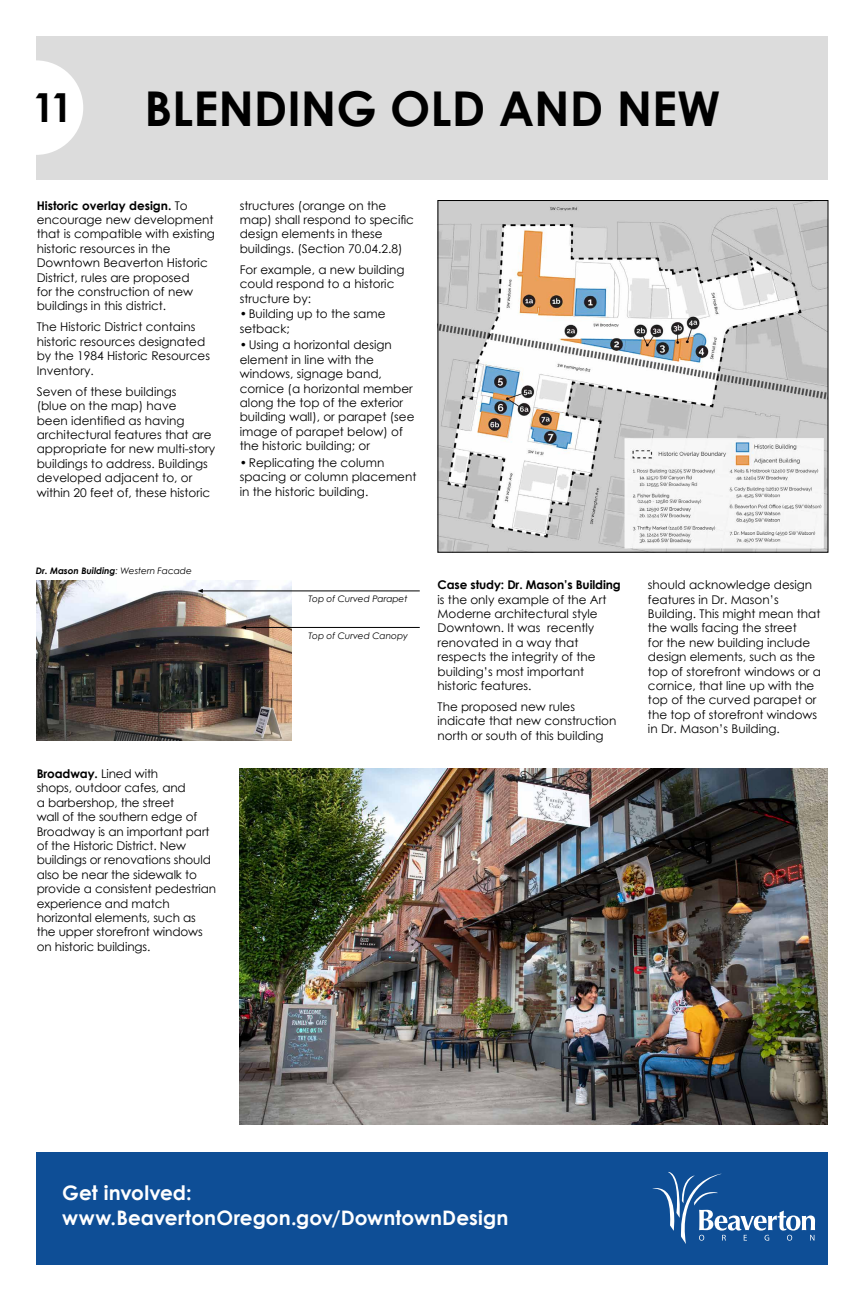
<style>
.page{position:relative;width:864px;height:1296px;background:#fff}
.page>*{position:absolute;margin:0;border:0;box-sizing:border-box;transform-origin:0 0}
.t1{font:700 48px "Century Gothic";color:#000}
.t2{font:700 40px "Century Gothic";color:#000}
.t3{font:700 20px/25px "Century Gothic";letter-spacing:.005em;color:#fff}
.t4{font:12px/14.4px "Century Gothic";color:#000}
.t5{font:700 12px "Century Gothic";letter-spacing:-.01em;color:#000}
.t6{font:italic 9px "Century Gothic";letter-spacing:-.005em;color:#000}
.t7{font:italic 700 9px "Century Gothic";letter-spacing:-.005em;color:#000}
.s1{font-weight:700}
.s2{font-weight:400}
</style>
<div class="page">
<div style="left:36px;top:36px;width:792px;height:143px;background:#dcdcdc"></div>
<svg style="left:36px;top:60px;width:47px;height:95px"></svg>
<img style="left:240px;top:769px;width:588px;height:355px">
<img style="left:36px;top:580px;width:256px;height:161px">
<hr style="left:201px;top:590px;width:219px;height:1px;background:#000">
<svg style="left:197px;top:589px;width:6px;height:4px"></svg>
<hr style="left:244px;top:627px;width:176px;height:1px;background:#000">
<svg style="left:241px;top:626px;width:5px;height:3px"></svg>
<div style="left:36px;top:1152px;width:792px;height:112px;background:#0e4e96"></div>
<svg style="left:653px;top:1172px;width:162px;height:72px"></svg>
<img style="left:440px;top:202px;width:386px;height:348px">
<h2 class="t2" style="left:32px;top:77px;width:42px">11</h2>
<h1 class="t1" style="left:144px;top:72px;width:578px">BLENDING OLD AND NEW</h1>
<p class="t4" style="left:37px;top:198px;width:180px"><span class="s1">Historic overlay design.</span> To encourage new development that is compatible with existing historic resources in the<br>Downtown Beaverton Historic<br>District, rules are proposed<br>for the construction of new buildings in this district.</p>
<p class="t4" style="left:37px;top:320px;width:175px">The Historic District contains historic resources designated by the 1984 Historic Resources<br>Inventory.</p>
<p class="t4" style="left:37px;top:384px;width:180px">Seven of these buildings<br>(blue on the map) have<br>been identified as having architectural features that are appropriate for new multi-story buildings to address. Buildings developed adjacent to, or within 20 feet of, these historic</p>
<p class="t4" style="left:240px;top:198px;width:176px">structures (orange on the map) shall respond to specific design elements in these buildings. (Section 70.04.2.8)</p>
<p class="t4" style="left:240px;top:262px;width:166px">For example, a new building could respond to a historic structure by:</p>
<p class="t4" style="left:240px;top:307px;width:147px">•Building up to the same setback;</p>
<p class="t4" style="left:240px;top:338px;width:176px">•Using a horizontal design element in line with the windows, signage band, cornice (a horizontal member along the top of the exterior building wall), or parapet (see image of parapet below) of the historic building; or</p>
<p class="t4" style="left:240px;top:455px;width:178px">•Replicating the column spacing or column placement in the historic building.</p>
<p class="t7" style="left:36px;top:564px;width:157px">Dr. Mason Building<span class="s2">: Western Facade</span></p>
<p class="t4" style="left:37px;top:766px;width:181px"><span class="s1">Broadway.</span> Lined with<br>shops, outdoor cafes, and<br>a barbershop, the street<br>wall of the southern edge of<br>Broadway is an important part of the Historic District. New buildings or renovations should also be near the sidewalk to provide a consistent pedestrian experience and match horizontal elements, such as the upper storefront windows on historic buildings.</p>
<p class="t6" style="left:308px;top:593px;width:101px">Top of Curved Parapet</p>
<p class="t6" style="left:308px;top:629px;width:101px">Top of Curved Canopy</p>
<p class="t5" style="left:438px;top:576px;width:185px">Case study: Dr. Mason’s Building</p>
<p class="t4" style="left:438px;top:592px;width:170px">is the only example of the Art<br>Moderne architectural style<br>Downtown. It was recently renovated in a way that respects the integrity of the building’s most important historic features.</p>
<p class="t4" style="left:438px;top:699px;width:180px">The proposed new rules indicate that new construction north or south of this building</p>
<p class="t4" style="left:648px;top:577px;width:175px">should acknowledge design features in Dr. Mason’s<br>Building. This might mean that the walls facing the street<br>for the new building include design elements, such as the top of storefront windows or a cornice, that line up with the top of the curved parapet or the top of storefront windows in Dr. Mason’s Building.</p>
<h3 class="t3" style="left:62px;top:1179px;width:448px">Get involved: www.BeavertonOregon.gov/DowntownDesign</h3>
</div>
